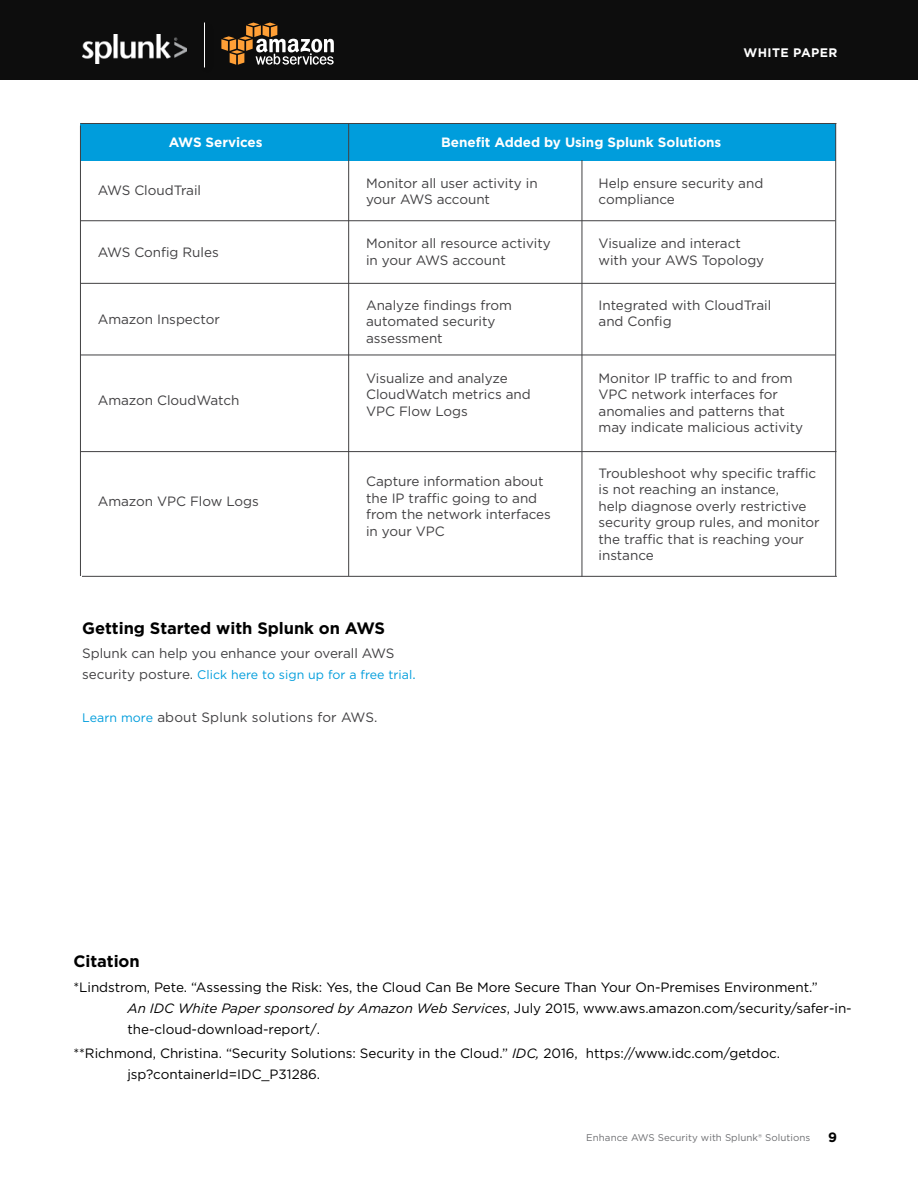
<style>
.page{position:relative;width:918px;height:1188px;background:#fff}
.page>*{position:absolute;margin:0;border:0;box-sizing:border-box;transform-origin:0 0}
.Blue_Subheads{font:700 16.5px "Gotham";letter-spacing:-.005em;color:#000}
.Main_Body_Text{font:13.5px/16.5px "Gotham";letter-spacing:-.005em;color:#414042}
.Blue_Subheads-2{font:13.5px/21px "Gotham";letter-spacing:-.005em;color:#000}
.Main_Body_Text-2{font:700 13.5px "Gotham";letter-spacing:-.005em;color:#fff}
.t1{font:700 13.5px "Gotham";color:#000}
.Main_Body_Text-3{font:12.45px "Gotham";letter-spacing:.005em;color:#009ddc}
.t2{font:700 12.3px "Gotham";letter-spacing:.03em;color:#fff}
.t3{font:9.75px "Gotham";letter-spacing:.005em;color:#6d6e71}
.s1{font-size:13.5px;color:#414042}
.s2{font-size:13.5px}
.s3{font-size:12.45px;color:#009ddc}
.s4{font-style:italic}
</style>
<div class="page">
<div style="left:0;top:0;width:918px;height:80px;background:#0d0d0d"></div>
<img style="left:82px;top:34px;width:105px;height:30px">
<svg style="left:221px;top:23px;width:113px;height:42px"></svg>
<hr style="left:204px;top:23px;width:1px;height:44px;background:#fff">
<div style="left:81px;top:123px;width:755px;height:38px;background:#009ddc"></div>
<hr style="left:348px;top:124px;width:1px;height:452px;background:#414042">
<hr style="left:80px;top:126px;width:1px;height:450px;background:#414042">
<hr style="left:835px;top:124px;width:1px;height:452px;background:#414042">
<hr style="left:582px;top:160px;width:1px;height:417px;background:#414042">
<hr style="left:80px;top:220px;width:755px;height:1px;background:#414042">
<hr style="left:80px;top:283px;width:755px;height:1px;background:#414042">
<hr style="left:80px;top:451px;width:756px;height:1px;background:#414042">
<hr style="left:80px;top:123px;width:756px;height:1px;background:#414042">
<hr style="left:80px;top:355px;width:755px;height:1px;background:#414042">
<hr style="left:82px;top:576px;width:755px;height:1px;background:#414042">
<p class="t2" style="left:744px;top:44px;width:95px">WHITE PAPER</p>
<p class="Main_Body_Text-2" style="left:441px;top:133px;width:282px">Benefit Added by Using Splunk Solutions</p>
<p class="Main_Body_Text-2" style="left:169px;top:133px;width:95px">AWS Services</p>
<p class="Main_Body_Text" style="left:98px;top:182px;width:105px">AWS CloudTrail</p>
<p class="Main_Body_Text" style="left:366px;top:174px;width:173px">Monitor all user activity in your AWS account</p>
<p class="Main_Body_Text" style="left:599px;top:174px;width:166px">Help ensure security and compliance</p>
<p class="Main_Body_Text" style="left:98px;top:243px;width:122px">AWS Config Rules</p>
<p class="Main_Body_Text" style="left:366px;top:235px;width:186px">Monitor all resource activity in your AWS account</p>
<p class="Main_Body_Text" style="left:599px;top:235px;width:167px">Visualize and interact with your AWS Topology</p>
<p class="Main_Body_Text" style="left:98px;top:311px;width:124px">Amazon Inspector</p>
<p class="Main_Body_Text" style="left:98px;top:392px;width:143px">Amazon CloudWatch</p>
<p class="Main_Body_Text" style="left:98px;top:493px;width:163px">Amazon VPC Flow Logs</p>
<p class="Main_Body_Text" style="left:366px;top:296px;width:147px">Analyze findings from automated security assessment</p>
<p class="Main_Body_Text" style="left:599px;top:296px;width:174px">Integrated with CloudTrail and Config</p>
<p class="Main_Body_Text" style="left:366px;top:370px;width:166px">Visualize and analyze<br>CloudWatch metrics and<br>VPC Flow Logs</p>
<p class="Main_Body_Text" style="left:599px;top:370px;width:206px">Monitor IP traffic to and from<br>VPC network interfaces for anomalies and patterns that may indicate malicious activity</p>
<p class="Main_Body_Text" style="left:366px;top:473px;width:186px">Capture information about the IP traffic going to and from the network interfaces in your VPC</p>
<p class="Main_Body_Text" style="left:599px;top:465px;width:223px">Troubleshoot why specific traffic is not reaching an instance,<br>help diagnose overly restrictive security group rules, and monitor the traffic that is reaching your instance</p>
<p class="Blue_Subheads" style="left:82px;top:617px;width:304px">Getting Started with Splunk on AWS</p>
<p class="Main_Body_Text" style="left:82px;top:645px;width:314px">Splunk can help you enhance your overall AWS</p>
<p class="Main_Body_Text-3" style="left:82px;top:667px;width:335px"><span class="s1">security posture.</span> Click here to sign up for a free trial<span class="s2">.</span></p>
<p class="Main_Body_Text" style="left:82px;top:709px;width:297px"><span class="s3">Learn more</span> about Splunk solutions for AWS.</p>
<p class="Blue_Subheads" style="left:73px;top:951px;width:68px">Citation</p>
<p class="Blue_Subheads-2" style="left:127px;top:976px;width:726px;text-indent:-54px">*Lindstrom, Pete. “Assessing the Risk: Yes, the Cloud Can Be More Secure Than Your On-Premises Environment.”<br><span class="s4">An IDC White Paper sponsored by Amazon Web Services</span>, July 2015, www.aws.amazon.com/security/safer-in&shy;the-cloud-download-report/.</p>
<p class="Blue_Subheads-2" style="left:127px;top:1042px;width:654px;text-indent:-54px">**Richmond, Christina. “Security Solutions: Security in the Cloud.” <span class="s4">IDC,</span> 2016, https://www.idc.com/getdoc. jsp?containerId=IDC_P31286.</p>
<p class="t3" style="left:586px;top:1132px;width:225px">Enhance AWS Security with Splunk® Solutions</p>
<p class="t1" style="left:828px;top:1128px;width:10px">9</p>
</div>
